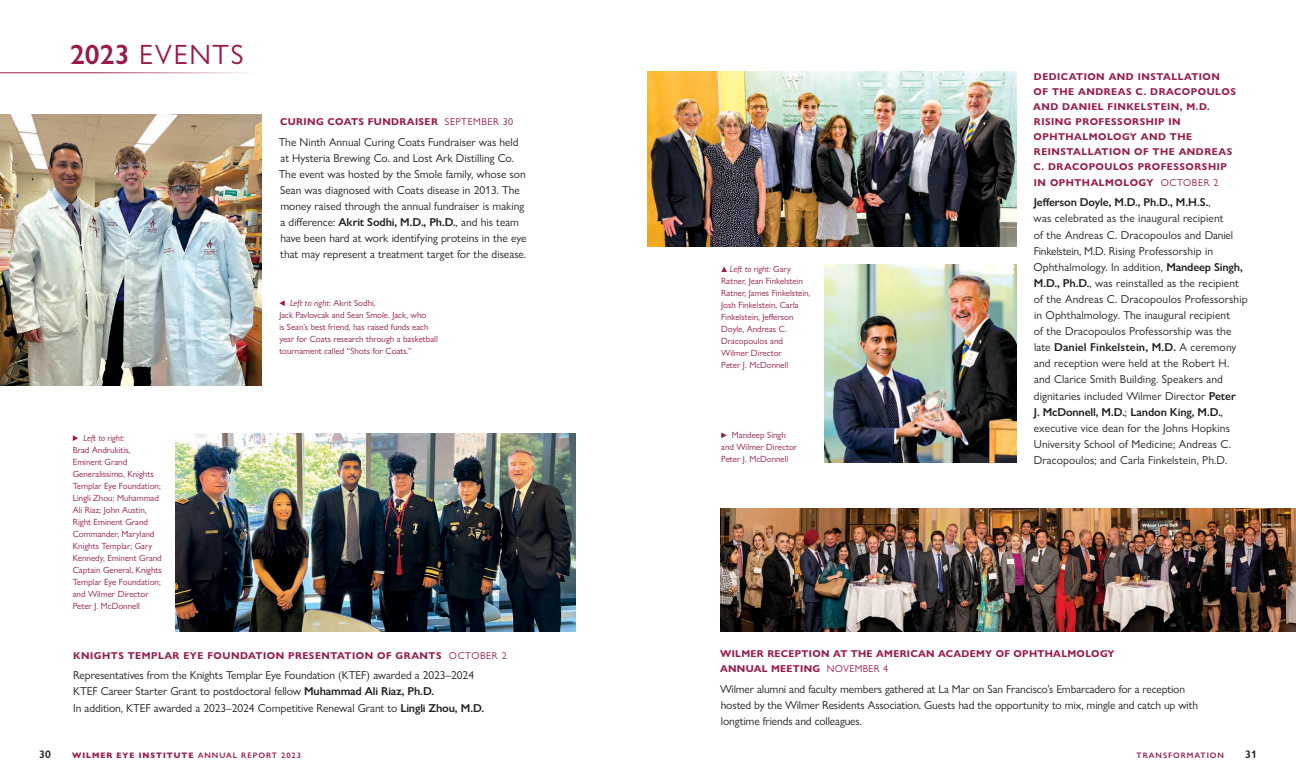
<style>
.page{position:relative;width:1296px;height:783px;background:#fff}
.page>*{position:absolute;margin:0;border:0;box-sizing:border-box;transform-origin:0 0}
.t1{font:28px "Gill Sans Nova";letter-spacing:.06em;color:#981b4c}
.bodycopy{font:11.5px/16.1px "Gill Sans Nova";color:#231f20}
.t2{font:600 11px "Gill Sans Nova";color:#231f20}
.subhead{font:700 10px/15px "Gill Sans Nova";letter-spacing:.05em;color:#981b4c}
.subhead-2{font:700 10px/15px "Gill Sans Nova";letter-spacing:.03em;color:#981b4c}
.t3{font:9px/12px "Gill Sans Nova";color:#981b4c}
.t4{font:800 8px "Gill Sans Nova";letter-spacing:.12em;color:#981b4c}
.t5{font:600 8px "Gill Sans Nova";letter-spacing:.12em;color:#981b4c}
.s1{font-weight:600}
.s2{font-weight:400}
.s3{font-style:italic}
</style>
<div class="page">
<img style="left:720px;top:509px;width:576px;height:122px">
<img style="left:0;top:115px;width:262px;height:271px">
<img style="left:648px;top:71px;width:369px;height:176px">
<img style="left:824px;top:265px;width:192px;height:197px">
<hr style="left:0;top:72px;width:265px;height:1px;background:#981b4c">
<img style="left:176px;top:434px;width:400px;height:197px">
<svg style="left:279px;top:300px;width:6px;height:6px"></svg>
<svg style="left:721px;top:267px;width:6px;height:5px"></svg>
<svg style="left:73px;top:435px;width:5px;height:6px"></svg>
<svg style="left:721px;top:432px;width:6px;height:6px"></svg>
<p class="t1" style="left:70px;top:38px;width:175px"><span class="s1">2023</span> EVENTS</p>
<p class="subhead" style="left:280px;top:114px;width:235px">CURING COATS FUNDRAISER <span class="s2">SEPTEMBER 30</span></p>
<p class="bodycopy" style="left:279px;top:134px;width:249px">The Ninth Annual Curing Coats Fundraiser was held at Hysteria Brewing Co. and Lost Ark Distilling Co.<br>The event was hosted by the Smole family, whose son Sean was diagnosed with Coats disease in 2013. The money raised through the annual fundraiser is making a difference: <span class="s1">Akrit Sodhi, M.D., Ph.D.</span>, and his team have been hard at work identifying proteins in the eye that may represent a treatment target for the disease.</p>
<p class="t3" style="left:279px;top:297px;width:160px;text-indent:11px"><span class="s3">Left to right:</span> Akrit Sodhi,<br>Jack Pavlovcak and Sean Smole. Jack, who<br>is Sean’s best friend, has raised funds each year for Coats research through a basketball tournament called “Shots for Coats.”</p>
<p class="t3" style="left:721px;top:263px;width:91px;text-indent:9px"><span class="s3">Left to right:</span> Gary<br>Ratner, Jean Finkelstein<br>Ratner, James Finkelstein,<br>Josh Finkelstein, Carla<br>Finkelstein, Jefferson<br>Doyle, Andreas C.<br>Dracopoulos and<br>Wilmer Director<br>Peter J. McDonnell</p>
<p class="t3" style="left:73px;top:432px;width:91px;text-indent:11px"><span class="s3">Left to right:<br></span>Brad Andrukitis,<br>Eminent Grand<br>Generalissimo, Knights<br>Templar Eye Foundation;<br>Lingli Zhou; Muhammad<br>Ali Riaz; John Austin,<br>Right Eminent Grand<br>Commander, Maryland<br>Knights Templar; Gary<br>Kennedy, Eminent Grand<br>Captain General, Knights<br>Templar Eye Foundation; and Wilmer Director<br>Peter J. McDonnell</p>
<p class="t3" style="left:721px;top:429px;width:77px;text-indent:11px">Mandeep Singh and Wilmer Director<br>Peter J. McDonnell</p>
<p class="subhead" style="left:1033px;top:69px;width:204px">DEDICATION AND INSTALLATION<br>OF THE ANDREAS C. DRACOPOULOS<br>AND DANIEL FINKELSTEIN, M.D.<br>RISING PROFESSORSHIP IN<br>OPHTHALMOLOGY AND THE<br>REINSTALLATION OF THE ANDREAS<br>C. DRACOPOULOS PROFESSORSHIP</p>
<p class="subhead" style="left:1034px;top:175px;width:186px">IN OPHTHALMOLOGY <span class="s2">OCTOBER 2</span></p>
<p class="bodycopy" style="left:1033px;top:194px;width:216px"><span class="s1">Jefferson Doyle, M.D., Ph.D., M.H.S.</span>,<br>was celebrated as the inaugural recipient<br>of the Andreas C. Dracopoulos and Daniel Finkelstein, M.D. Rising Professorship in Ophthalmology. In addition, <span class="s1">Mandeep Singh, M.D., Ph.D.</span>, was reinstalled as the recipient of the Andreas C. Dracopoulos Professorship in Ophthalmology. The inaugural recipient<br>of the Dracopoulos Professorship was the late <span class="s1">Daniel Finkelstein, M.D.</span> A ceremony and reception were held at the Robert H. and Clarice Smith Building. Speakers and dignitaries included Wilmer Director <span class="s1">Peter<br>J. McDonnell, M.D.</span>; <span class="s1">Landon King, M.D.</span>, executive vice dean for the Johns Hopkins University School of Medicine; Andreas C.<br>Dracopoulos; and Carla Finkelstein, Ph.D.</p>
<p class="subhead" style="left:73px;top:648px;width:435px">KNIGHTS TEMPLAR EYE FOUNDATION PRESENTATION OF GRANTS <span class="s2">OCTOBER 2</span></p>
<p class="bodycopy" style="left:73px;top:667px;width:413px">Representatives from the Knights Templar Eye Foundation (KTEF) awarded a 2023–2024<br>KTEF Career Starter Grant to postdoctoral fellow <span class="s1">Muhammad Ali Riaz, Ph.D.<br></span>In addition, KTEF awarded a 2023–2024 Competitive Renewal Grant to <span class="s1">Lingli Zhou, M.D.</span></p>
<p class="subhead-2" style="left:720px;top:646px;width:396px">WILMER RECEPTION AT THE AMERICAN ACADEMY OF OPHTHALMOLOGY<br>ANNUAL MEETING <span class="s2">NOVEMBER 4</span></p>
<p class="bodycopy" style="left:720px;top:681px;width:480px">Wilmer alumni and faculty members gathered at La Mar on San Francisco’s Embarcadero for a reception hosted by the Wilmer Residents Association. Guests had the opportunity to mix, mingle and catch up with longtime friends and colleagues.</p>
<p class="t2" style="left:39px;top:748px;width:13px">30</p>
<p class="t4" style="left:72px;top:751px;width:231px">WILMER EYE INSTITUTE <span class="s1">ANNUAL REPORT 2023</span></p>
<p class="t5" style="left:1137px;top:751px;width:89px">TRANSFORMATION</p>
<p class="t2" style="left:1245px;top:748px;width:13px">31</p>
</div>
